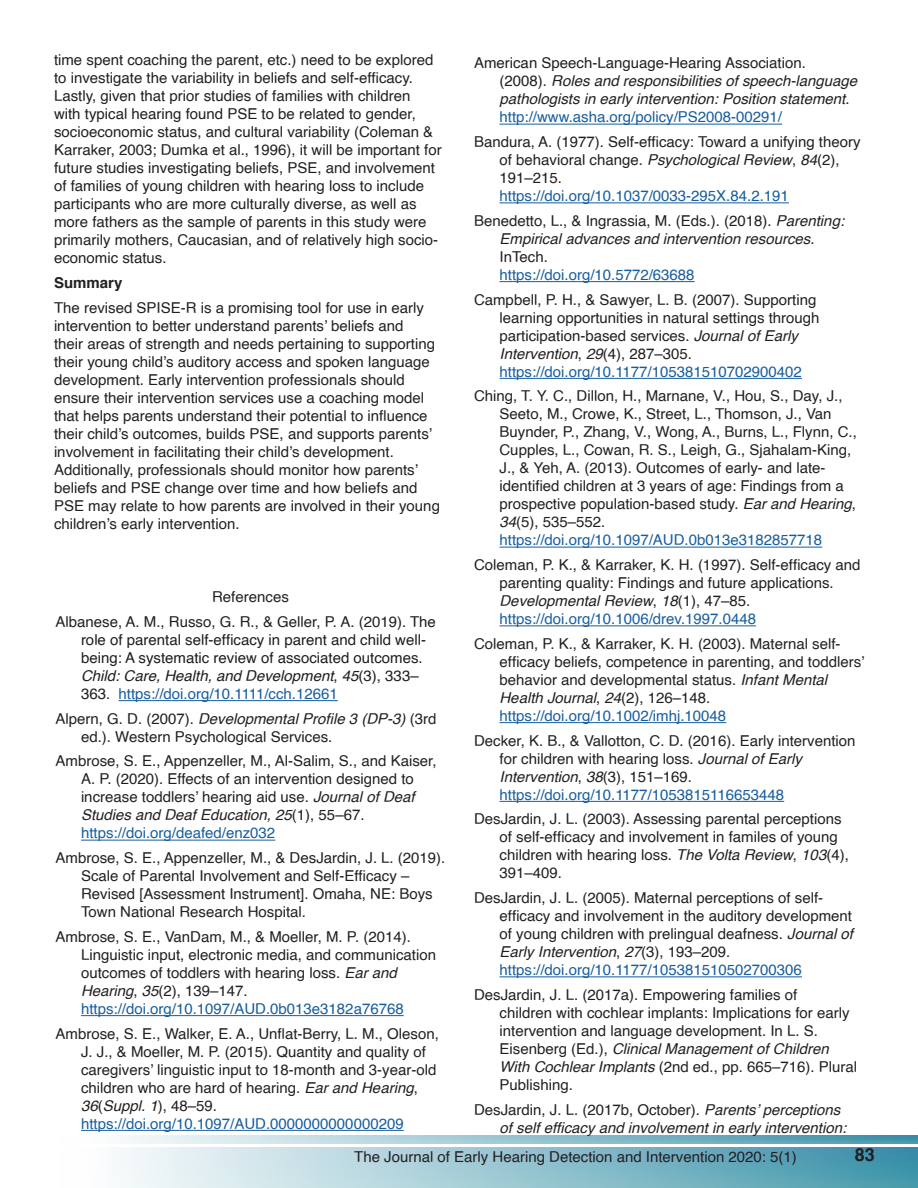
<style>
.page{position:relative;width:918px;height:1188px;background:#fff}
.page>*{position:absolute;margin:0;border:0;box-sizing:border-box;transform-origin:0 0}
.t1{font:700 18px "Helvetica";color:#231f20}
.Heading_1{font:15px/18px "Helvetica";color:#231f20}
.t2{font:15px "Helvetica";color:#175d9e}
.t3{font:italic 15px/18px "Helvetica";color:#231f20}
.t4{font:15px/18px "Helvetica";color:#1c1d1e}
.Heading_2{font:700 15px "Helvetica";color:#231f20}
.s1{color:#231f20}
.s2{font-style:italic}
.s3{color:#175d9e}
.s4{color:#1c1d1e}
.s5{font-style:normal}
</style>
<div class="page">
<div style="left:61px;top:1148px;width:857px;height:40px;background:linear-gradient(to right,#fff,#3b91a8)"></div>
<svg style="left:122px;top:1136px;width:796px;height:7px;background:#98c5d1"></svg>
<hr style="left:119px;top:700px;width:219px;height:1px;background:#175d9e">
<hr style="left:81px;top:840px;width:194px;height:1px;background:#175d9e">
<hr style="left:81px;top:1015px;width:323px;height:1px;background:#175d9e">
<hr style="left:81px;top:1130px;width:323px;height:1px;background:#175d9e">
<hr style="left:500px;top:124px;width:282px;height:1px;background:#175d9e">
<hr style="left:500px;top:202px;width:289px;height:1px;background:#175d9e">
<hr style="left:500px;top:281px;width:195px;height:1px;background:#175d9e">
<hr style="left:500px;top:378px;width:302px;height:1px;background:#175d9e">
<hr style="left:500px;top:547px;width:322px;height:1px;background:#175d9e">
<hr style="left:500px;top:625px;width:256px;height:1px;background:#175d9e">
<hr style="left:500px;top:722px;width:226px;height:1px;background:#175d9e">
<hr style="left:500px;top:801px;width:284px;height:1px;background:#175d9e">
<hr style="left:500px;top:976px;width:302px;height:1px;background:#175d9e">
<p class="Heading_1" style="left:54px;top:51px;width:389px">time spent coaching the parent, etc.) need to be explored to investigate the variability in beliefs and self-efficacy.<br>Lastly, given that prior studies of families with children<br>with typical hearing found PSE to be related to gender, socioeconomic status, and cultural variability (Coleman &amp; Karraker, 2003; Dumka et al., 1996), it will be important for future studies investigating beliefs, PSE, and involvement of families of young children with hearing loss to include participants who are more culturally diverse, as well as more fathers as the sample of parents in this study were primarily mothers, Caucasian, and of relatively high socio&shy;economic status.</p>
<p class="Heading_2" style="left:54px;top:271px;width:70px">Summary</p>
<p class="Heading_1" style="left:54px;top:299px;width:388px">The revised SPISE-R is a promising tool for use in early intervention to better understand parents’ beliefs and<br>their areas of strength and needs pertaining to supporting their young child’s auditory access and spoken language development. Early intervention professionals should ensure their intervention services use a coaching model that helps parents understand their potential to influence their child’s outcomes, builds PSE, and supports parents’ involvement in facilitating their child’s development.<br>Additionally, professionals should monitor how parents’ beliefs and PSE change over time and how beliefs and PSE may relate to how parents are involved in their young children’s early intervention.</p>
<p class="Heading_1" style="left:212px;top:588px;width:78px">References</p>
<p class="t4" style="left:81px;top:613px;width:356px;text-indent:-26px"><span class="s1">Albanese, A. M., Russo, G. R., &amp; Geller, P. A. (2019).</span> The role of parental self‐efficacy in parent and child well‐ being: A systematic review of associated outcomes.<br><span class="s2">Child: Care, Health, and Development</span>, <span class="s2">45</span>(3), 333– 363. <span class="s3">https://doi.org/10.1111/cch.12661</span></p>
<p class="Heading_1" style="left:81px;top:710px;width:357px;text-indent:-26px">Alpern, G. D. (2007). <span class="s2">Developmental Profile 3 (DP-3)</span> (3rd ed.). Western Psychological Services.</p>
<p class="Heading_1" style="left:81px;top:752px;width:357px;text-indent:-26px">Ambrose, S. E., Appenzeller, M., Al-Salim, S., and Kaiser, A. P. (2020). Effects of an intervention designed to increase toddlers’ hearing aid use. <span class="s2">Journal of Deaf Studies and Deaf Education, 25</span>(1), 55<span class="s4">–</span>67.</p>
<p class="t2" style="left:81px;top:821px;width:196px">https://doi.org/deafed/enz032</p>
<p class="Heading_1" style="left:81px;top:849px;width:366px;text-indent:-26px">Ambrose, S. E., Appenzeller, M., &amp; DesJardin, J. L. (2019).<br>Scale of Parental Involvement and Self-Efficacy – Revised [Assessment Instrument]. Omaha, NE: Boys Town National Research Hospital.</p>
<p class="Heading_1" style="left:81px;top:928px;width:357px;text-indent:-26px">Ambrose, S. E., VanDam, M., &amp; Moeller, M. P. (2014).<br>Linguistic input, electronic media, and communication outcomes of toddlers with hearing loss. <span class="s2">Ear and Hearing</span>, <span class="s2">35</span>(2), 139–147.</p>
<p class="t2" style="left:81px;top:997px;width:324px">https://doi.org/10.1097/AUD.0b013e3182a76768</p>
<p class="Heading_1" style="left:81px;top:1025px;width:359px;text-indent:-26px">Ambrose, S. E., Walker, E. A., Unflat-Berry, L. M., Oleson, J. J., &amp; Moeller, M. P. (2015). Quantity and quality of caregivers’ linguistic input to 18-month and 3-year-old children who are hard of hearing. <span class="s2">Ear and Hearing</span>, <span class="s2">36</span>(<span class="s2">Suppl. 1</span>), 48–59.</p>
<p class="t2" style="left:81px;top:1112px;width:324px">https://doi.org/10.1097/AUD.0000000000000209</p>
<p class="t3" style="left:500px;top:54px;width:359px;text-indent:-26px"><span class="s5">American Speech-Language-Hearing Association.<br>(2008).</span> Roles and responsibilities of speech-language pathologists in early intervention: Position statement<span class="s5">.</span></p>
<p class="t2" style="left:500px;top:105px;width:284px">http://www.asha.org/policy/PS2008-00291/</p>
<p class="Heading_1" style="left:500px;top:133px;width:363px;text-indent:-26px">Bandura, A. (1977). Self-efficacy: Toward a unifying theory of behavioral change. <span class="s2">Psychological Review</span>, <span class="s2">84</span>(2),<br>191–215.</p>
<p class="t2" style="left:500px;top:184px;width:291px">https://doi.org/10.1037/0033-295X.84.2.191</p>
<p class="t3" style="left:500px;top:212px;width:346px;text-indent:-26px"><span class="s5">Benedetto, L., &amp; Ingrassia, M. (Eds.). (2018).</span> Parenting:<br>Empirical advances and intervention resources<span class="s5">.<br>InTech.</span></p>
<p class="t2" style="left:500px;top:263px;width:197px">https://doi.org/10.5772/63688</p>
<p class="Heading_1" style="left:500px;top:291px;width:322px;text-indent:-26px">Campbell, P. H., &amp; Sawyer, L. B. (2007). Supporting learning opportunities in natural settings through participation-based services. <span class="s2">Journal of Early Intervention</span>, <span class="s2">29</span>(4), 287–305.</p>
<p class="t2" style="left:500px;top:360px;width:304px">https://doi.org/10.1177/105381510702900402</p>
<p class="Heading_1" style="left:500px;top:387px;width:359px;text-indent:-26px">Ching, T. Y. C., Dillon, H., Marnane, V., Hou, S., Day, J., Seeto, M., Crowe, K., Street, L., Thomson, J., Van Buynder, P., Zhang, V., Wong, A., Burns, L., Flynn, C., Cupples, L., Cowan, R. S., Leigh, G., Sjahalam-King, J., &amp; Yeh, A. (2013). Outcomes of early- and late&shy;identified children at 3 years of age: Findings from a prospective population-based study. <span class="s2">Ear and Hearing</span>, <span class="s2">34</span>(5), 535–552.</p>
<p class="t2" style="left:500px;top:528px;width:324px">https://doi.org/10.1097/AUD.0b013e3182857718</p>
<p class="Heading_1" style="left:500px;top:556px;width:363px;text-indent:-26px">Coleman, P. K., &amp; Karraker, K. H. (1997). Self-efficacy and parenting quality: Findings and future applications.<br><span class="s2">Developmental Review</span>, <span class="s2">18</span>(1), 47–85.</p>
<p class="t2" style="left:500px;top:607px;width:258px">https://doi.org/10.1006/drev.1997.0448</p>
<p class="Heading_1" style="left:500px;top:635px;width:367px;text-indent:-26px">Coleman, P. K., &amp; Karraker, K. H. (2003). Maternal self&shy;efficacy beliefs, competence in parenting, and toddlers’ behavior and developmental status. <span class="s2">Infant Mental Health Journal</span>, <span class="s2">24</span>(2), 126–148.</p>
<p class="t2" style="left:500px;top:704px;width:228px">https://doi.org/10.1002/imhj.10048</p>
<p class="Heading_1" style="left:500px;top:732px;width:358px;text-indent:-26px">Decker, K. B., &amp; Vallotton, C. D. (2016). Early intervention for children with hearing loss. <span class="s2">Journal of Early<br>Intervention</span>, <span class="s2">38</span>(3), 151–169.</p>
<p class="t2" style="left:500px;top:783px;width:286px">https://doi.org/10.1177/1053815116653448</p>
<p class="Heading_1" style="left:500px;top:810px;width:351px;text-indent:-26px">DesJardin, J. L. (2003). Assessing parental perceptions of self-efficacy and involvement in familes of young children with hearing loss. <span class="s2">The Volta Review</span>, <span class="s2">103</span>(4), 391–409.</p>
<p class="Heading_1" style="left:500px;top:889px;width:355px;text-indent:-26px">DesJardin, J. L. (2005). Maternal perceptions of self&shy;efficacy and involvement in the auditory development of young children with prelingual deafness. <span class="s2">Journal of Early Intervention</span>, <span class="s2">27</span>(3), 193–209.</p>
<p class="t2" style="left:500px;top:958px;width:304px">https://doi.org/10.1177/105381510502700306</p>
<p class="Heading_1" style="left:500px;top:986px;width:359px;text-indent:-26px">DesJardin, J. L. (2017a). Empowering families of<br>children with cochlear implants: Implications for early intervention and language development. In L. S.<br>Eisenberg (Ed.), <span class="s2">Clinical Management of Children With Cochlear Implants</span> (2nd ed., pp. 665–716). Plural Publishing.</p>
<p class="t3" style="left:500px;top:1101px;width:348px;text-indent:-26px"><span class="s5">DesJardin, J. L. (2017b, October).</span> Parents’ perceptions of self efficacy and involvement in early intervention:</p>
<p class="Heading_1" style="left:354px;top:1148px;width:444px">The Journal of Early Hearing Detection and Intervention 2020: 5(1)</p>
<p class="t1" style="left:855px;top:1140px;width:22px">83</p>
</div>
